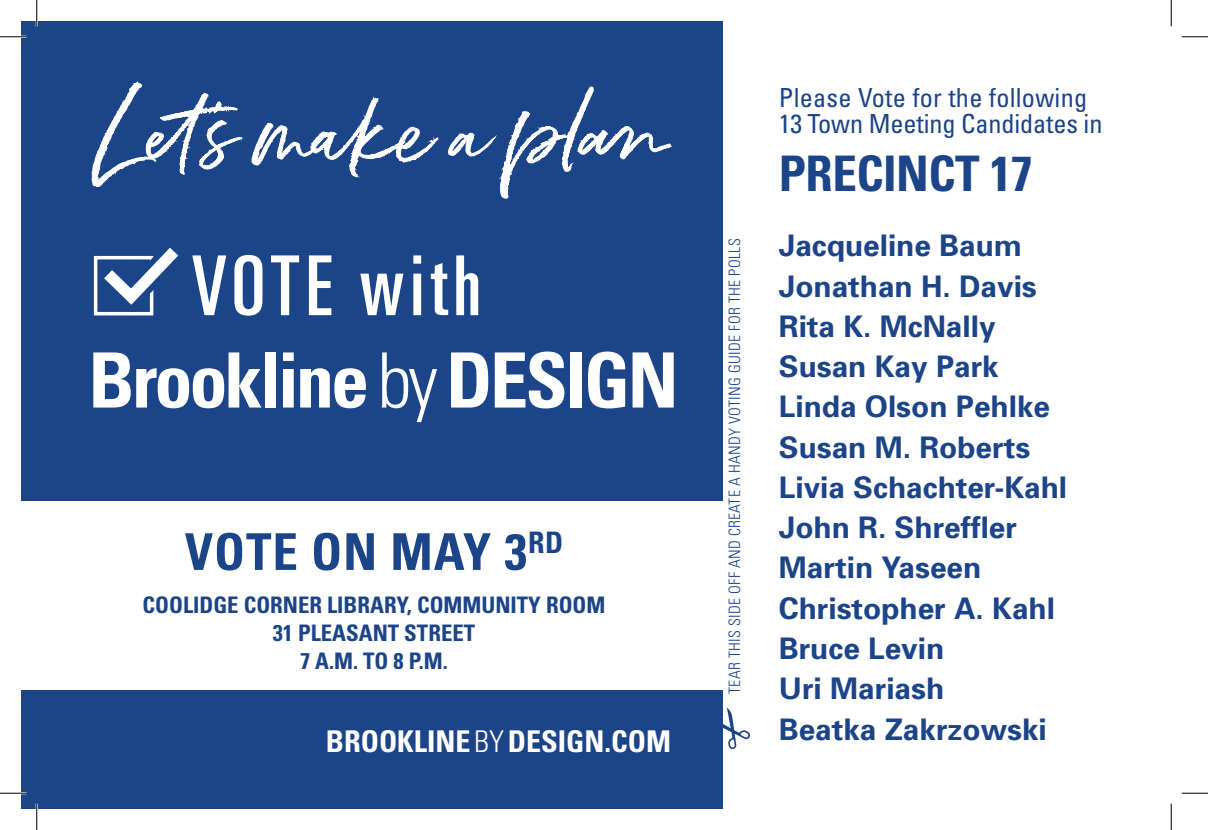
<style>
.page{position:relative;width:1208px;height:830px;background:#fff}
.page>*{position:absolute;margin:0;border:0;box-sizing:border-box;transform-origin:0 0}
.t1{font:ultra-condensed 82.77px "Univers";letter-spacing:.075em;color:#fff}
.t2{font:700 condensed 76.3px "Univers";letter-spacing:-.04em;color:#fff}
.t3{font:700 condensed 50.75px "Univers";letter-spacing:.02em;color:#1c4489}
.t4{font:700 condensed 49px "Univers";letter-spacing:-.01em;color:#1c4489}
.t5{font:700 condensed 29.93px "Univers";color:#fff}
.t6{font:700 29.75px/40.2px "Univers";color:#1c4489}
.t7{font:condensed 26.25px/26.2px "Univers";letter-spacing:-.005em;color:#1c4489}
.t8{font:700 condensed 22.75px/28px "Univers";color:#1c4489;text-align:center}
.t9{font:300 condensed 15.75px "Univers";letter-spacing:.02em;color:#1c4489}
.s1{font-weight:300}
</style>
<div class="page">
<div style="left:21px;top:690px;width:701px;height:118px;background:#1c4489"></div>
<div style="left:21px;top:21px;width:701px;height:479px;background:#1c4489"></div>
<svg style="left:93px;top:247px;width:86px;height:69px"></svg>
<svg style="left:92px;top:82px;width:579px;height:116px"></svg>
<svg style="left:722px;top:707px;width:29px;height:43px"></svg>
<hr style="left:0;top:36px;width:26px;height:2px;background:#fff">
<hr style="left:0;top:792px;width:26px;height:2px;background:#fff">
<hr style="left:36px;top:0;width:2px;height:26px;background:#fff">
<hr style="left:36px;top:803px;width:2px;height:27px;background:#fff">
<svg style="left:0;top:36px;width:26px;height:1px"></svg>
<svg style="left:1181px;top:36px;width:27px;height:1px"></svg>
<svg style="left:0;top:792px;width:26px;height:1px"></svg>
<svg style="left:1181px;top:792px;width:27px;height:1px"></svg>
<svg style="left:36px;top:0;width:1px;height:26px"></svg>
<svg style="left:36px;top:803px;width:1px;height:27px"></svg>
<svg style="left:1170px;top:0;width:1px;height:26px"></svg>
<svg style="left:1170px;top:803px;width:1px;height:27px"></svg>
<h1 class="t1" style="left:192px;top:238px;width:291px">VOTE with</h1>
<h2 class="t2" style="left:88px;top:333px;width:591px">Brookline <span class="s1">by</span>DESIGN</h2>
<h3 class="t3" style="left:185px;top:520px;width:380px">VOTE ON MAY 3<sup>RD</sup></h3>
<p class="t8" style="left:142px;top:590px;width:464px">COOLIDGE CORNER LIBRARY, COMMUNITY ROOM<br>31 PLEASANT STREET<br>7 A.M. TO 8 P.M.</p>
<p class="t5" style="left:326px;top:722px;width:347px">BROOKLINE <span class="s1">BY</span> DESIGN.COM</p>
<p class="t9" style="left:725px;top:694px;width:457px;rotate:-90deg">TEAR THIS SIDE OFF AND CREATE A HANDY VOTING GUIDE FOR THE POLLS</p>
<p class="t7" style="left:779px;top:83px;width:325px">Please Vote for the following<br>13 Town Meeting Candidates in</p>
<h3 class="t4" style="left:779px;top:143px;width:255px">PRECINCT 17</h3>
<p class="t6" style="left:779px;top:224px;width:290px">Jacqueline Baum<br>Jonathan H. Davis<br>Rita K. McNally<br>Susan Kay Park<br>Linda Olson Pehlke<br>Susan M. Roberts<br>Livia Schachter-Kahl<br>John R. Shreffler<br>Martin Yaseen<br>Christopher A. Kahl<br>Bruce Levin<br>Uri Mariash<br>Beatka Zakrzowski</p>
</div>
